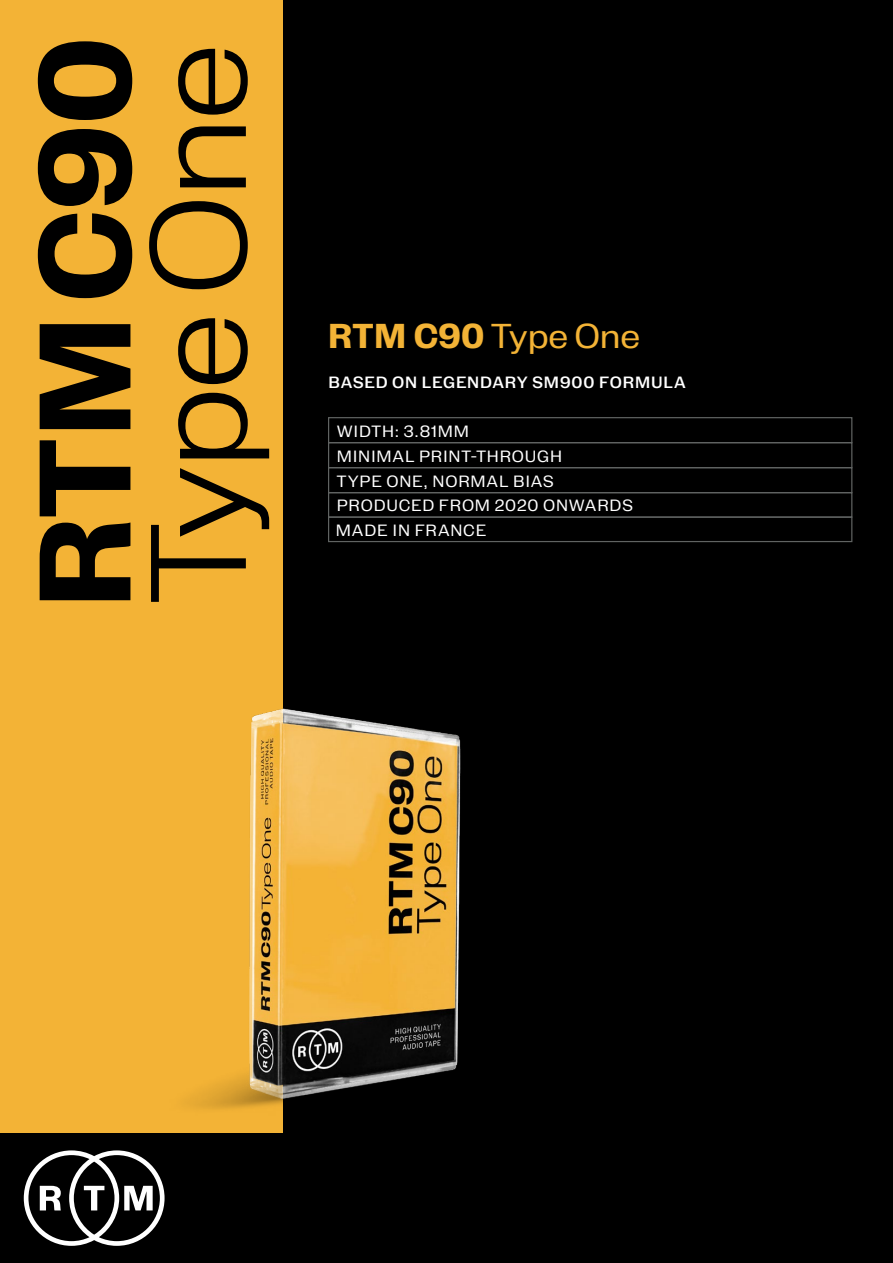
<style>
.page{position:relative;width:893px;height:1263px;background:#fff}
.page>*{position:absolute;margin:0;border:0;box-sizing:border-box;transform-origin:0 0}
.t1{font:34.5px "Blok BETA 270522";letter-spacing:-.01em;color:#f3b336}
.t2{font:16.35px/24.5px "Blok BETA 270522";letter-spacing:.05em;color:#fff}
.t3{font:500 16.35px "Blok BETA 270522";letter-spacing:.05em;color:#fff}
.t4{font:16.35px "Blok BETA 270522";letter-spacing:.03em;color:#fff}
.s1{font-weight:700}
</style>
<div class="page">
<div style="left:0;top:0;width:893px;height:1135px;background:#f3b336"></div>
<div style="left:283px;top:0;width:610px;height:1135px;background:#000"></div>
<div style="left:0;top:1133px;width:893px;height:130px;background:#000"></div>
<div style="left:328px;top:417px;width:524px;height:26px;border:1px solid #606362"></div>
<div style="left:328px;top:467px;width:524px;height:26px;border:1px solid #606362"></div>
<div style="left:328px;top:442px;width:524px;height:26px;border:1px solid #606362"></div>
<div style="left:328px;top:492px;width:524px;height:26px;border:1px solid #606362"></div>
<div style="left:328px;top:516px;width:524px;height:26px;border:1px solid #606362"></div>
<svg style="left:24px;top:1150px;width:141px;height:96px"></svg>
<img style="left:189px;top:708px;width:272px;height:401px">
<svg style="left:178px;top:318px;width:70px;height:66px"></svg>
<svg style="left:178px;top:49px;width:70px;height:66px"></svg>
<svg style="left:178px;top:393px;width:91px;height:65px"></svg>
<svg style="left:149px;top:201px;width:99px;height:88px"></svg>
<svg style="left:151px;top:468px;width:118px;height:134px"></svg>
<svg style="left:178px;top:126px;width:68px;height:61px"></svg>
<svg style="left:40px;top:440px;width:90px;height:76px"></svg>
<svg style="left:40px;top:522px;width:90px;height:78px"></svg>
<svg style="left:38px;top:41px;width:94px;height:79px"></svg>
<svg style="left:40px;top:324px;width:90px;height:105px"></svg>
<svg style="left:38px;top:129px;width:94px;height:77px"></svg>
<svg style="left:38px;top:213px;width:94px;height:85px"></svg>
<h1 class="t1" style="left:328px;top:317px;width:314px"><span class="s1">RTM C90</span> Type One</h1>
<p class="t3" style="left:328px;top:374px;width:359px">BASED ON LEGENDARY SM900 FORMULA</p>
<p class="t4" style="left:337px;top:422px;width:134px">WIDTH: 3.81MM</p>
<p class="t2" style="left:337px;top:469px;width:219px">TYPE ONE, NORMAL BIAS</p>
<p class="t2" style="left:337px;top:444px;width:227px">MINIMAL PRINT-THROUGH</p>
<p class="t2" style="left:336px;top:493px;width:299px">PRODUCED FROM 2020 ONWARDS<br>MADE IN FRANCE</p>
</div>
